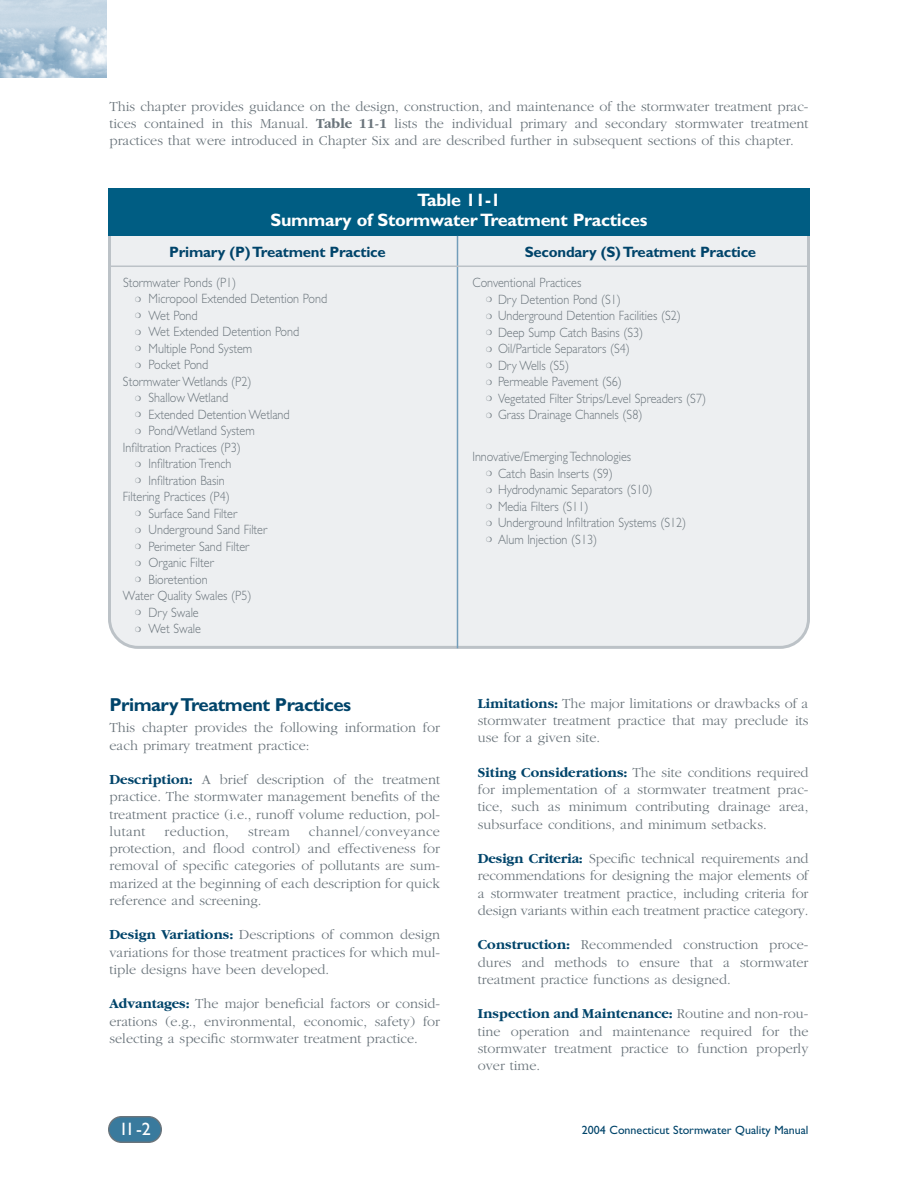
<style>
.page{position:relative;width:918px;height:1188px;background:#fff}
.page>*{position:absolute;margin:0;border:0;box-sizing:border-box;transform-origin:0 0}
.t1{font:700 18.75px "Gill Sans";letter-spacing:-.03em;color:#00446a}
.t2{font:700 18px/19.5px "Gill Sans";letter-spacing:-.015em;color:#fff;text-align:center}
.t3{font:18px "Gill Sans";color:#fff}
.t4{font:700 15px "Gill Sans";letter-spacing:-.015em;color:#00446a}
.t5{font:300 14.25px/17.2px "Garamond";color:#6a747b;text-align:justify}
.t6{font:300 14.25px "Garamond";letter-spacing:.02em;color:#6a747b}
.t7{font:300 13.5px/16.5px "Gill Sans";color:#6a747b;scale:.9 1}
.t8{font:12px "Gill Sans";color:#00446a}
.s1{font-weight:700}
.s2{font-weight:700;color:#00446a}
</style>
<div class="page">
<svg style="left:108px;top:1116px;width:54px;height:27px"></svg>
<img style="left:0;top:0;width:107px;height:78px">
<div style="left:108px;top:236px;width:702px;height:413px;background:#edeff1"></div>
<div style="left:108px;top:188px;width:702px;height:48px;background:#005d83"></div>
<hr style="left:457px;top:236px;width:1px;height:412px;background:#729dba">
<hr style="left:108px;top:266px;width:702px;height:1px;background:#bcc2c7">
<p class="t5" style="left:110px;top:99px;width:701px">This chapter provides guidance on the design, construction, and maintenance of the stormwater treatment prac&shy;tices contained in this Manual. <span class="s1">Table 11-1</span> lists the individual primary and secondary stormwater treatment practices that were introduced in Chapter Six and are described further in subsequent sections of this chapter.</p>
<p class="t2" style="left:270px;top:193px;width:379px">Table 11-1<br>Summary of Stormwater Treatment Practices</p>
<p class="t4" style="left:169px;top:247px;width:218px">Primary (P) Treatment Practice</p>
<p class="t7" style="left:123px;top:276px;width:127px">Stormwater Ponds (P1)</p>
<p class="t7" style="left:135px;top:292px;width:215px">❍ Micropool Extended Detention Pond</p>
<p class="t7" style="left:135px;top:309px;width:71px">❍ Wet Pond</p>
<p class="t7" style="left:135px;top:325px;width:184px">❍ Wet Extended Detention Pond</p>
<p class="t7" style="left:135px;top:342px;width:132px">❍ Multiple Pond System</p>
<p class="t7" style="left:135px;top:358px;width:83px">❍ Pocket Pond</p>
<p class="t7" style="left:123px;top:375px;width:144px">Stormwater Wetlands (P2)</p>
<p class="t7" style="left:135px;top:391px;width:105px">❍ Shallow Wetland</p>
<p class="t7" style="left:135px;top:408px;width:173px">❍ Extended Detention Wetland</p>
<p class="t7" style="left:135px;top:424px;width:135px">❍ Pond/Wetland System</p>
<p class="t7" style="left:123px;top:441px;width:133px">Infiltration Practices (P3)</p>
<p class="t7" style="left:135px;top:457px;width:109px">❍ Infiltration Trench</p>
<p class="t7" style="left:135px;top:474px;width:101px">❍ Infiltration Basin</p>
<p class="t7" style="left:123px;top:490px;width:120px">Filtering Practices (P4)</p>
<p class="t7" style="left:135px;top:507px;width:115px">❍ Surface Sand Filter</p>
<p class="t7" style="left:135px;top:523px;width:148px">❍ Underground Sand Filter</p>
<p class="t7" style="left:135px;top:540px;width:128px">❍ Perimeter Sand Filter</p>
<p class="t7" style="left:135px;top:556px;width:89px">❍ Organic Filter</p>
<p class="t7" style="left:135px;top:573px;width:82px">❍ Bioretention</p>
<p class="t7" style="left:123px;top:589px;width:144px">Water Quality Swales (P5)</p>
<p class="t7" style="left:135px;top:606px;width:72px">❍ Dry Swale</p>
<p class="t7" style="left:135px;top:622px;width:75px">❍ Wet Swale</p>
<p class="t4" style="left:525px;top:247px;width:233px">Secondary (S) Treatment Practice</p>
<p class="t7" style="left:486px;top:276px;width:246px;text-indent:-14px">Conventional Practices<br>❍ Dry Detention Pond (S1)<br>❍ Underground Detention Facilities (S2)<br>❍ Deep Sump Catch Basins (S3)<br>❍ Oil/Particle Separators (S4)<br>❍ Dry Wells (S5)<br>❍ Permeable Pavement (S6)<br>❍ Vegetated Filter Strips/Level Spreaders (S7) ❍ Grass Drainage Channels (S8)</p>
<p class="t7" style="left:486px;top:450px;width:224px;text-indent:-14px">Innovative/Emerging Technologies<br>❍ Catch Basin Inserts (S9)<br>❍ Hydrodynamic Separators (S10)<br>❍ Media Filters (S11)<br>❍ Underground Infiltration Systems (S12) ❍ Alum Injection (S13)</p>
<h1 class="t1" style="left:110px;top:698px;width:243px">Primary Treatment Practices</h1>
<p class="t5" style="left:110px;top:720px;width:332px">This chapter provides the following information for each primary treatment practice:</p>
<p class="t5" style="left:110px;top:772px;width:332px"><span class="s2">Description:</span> A brief description of the treatment practice. The stormwater management benefits of the treatment practice (i.e., runoff volume reduction, pol&shy;lutant</p>
<p class="t5" style="left:110px;top:824px;width:332px;text-indent:199px">channel/conveyance protection, and flood control) and effectiveness for removal of specific categories of pollutants are sum&shy;marized at the beginning of each description for quick reference and screening.</p>
<p class="t5" style="left:110px;top:927px;width:332px"><span class="s2">Design Variations:</span> Descriptions of common design variations for those treatment practices for which mul&shy;tiple designs have been developed.</p>
<p class="t5" style="left:110px;top:996px;width:332px"><span class="s2">Advantages:</span> The major beneficial factors or consid&shy;erations (e.g., environmental, economic, safety) for selecting a specific stormwater treatment practice.</p>
<p class="t6" style="left:165px;top:826px;width:66px">reduction,</p>
<p class="t5" style="left:248px;top:824px;width:43px">stream</p>
<p class="t5" style="left:478px;top:696px;width:332px"><span class="s2">Limitations:</span> The major limitations or drawbacks of a stormwater treatment practice that may preclude its use for a given site.</p>
<p class="t5" style="left:478px;top:765px;width:332px"><span class="s2">Siting Considerations:</span> The site conditions required for implementation of a stormwater treatment prac&shy;tice, such as minimum contributing drainage area, subsurface conditions, and minimum setbacks.</p>
<p class="t5" style="left:478px;top:851px;width:332px"><span class="s2">Design Criteria:</span> Specific technical requirements and recommendations for designing the major elements of a stormwater treatment practice, including criteria for design variants within each treatment practice category.</p>
<p class="t5" style="left:478px;top:937px;width:332px"><span class="s2">Construction:</span> Recommended construction proce&shy;dures and methods to ensure that a stormwater treatment practice functions as designed.</p>
<p class="t5" style="left:478px;top:1006px;width:332px"><span class="s2">Inspection and Maintenance:</span> Routine and non-rou&shy;tine operation and maintenance required for the stormwater treatment practice to function properly over time.</p>
<p class="t3" style="left:119px;top:1123px;width:33px">11-2</p>
<p class="t8" style="left:582px;top:1126px;width:228px">2004 Connecticut Stormwater Quality Manual</p>
</div>
